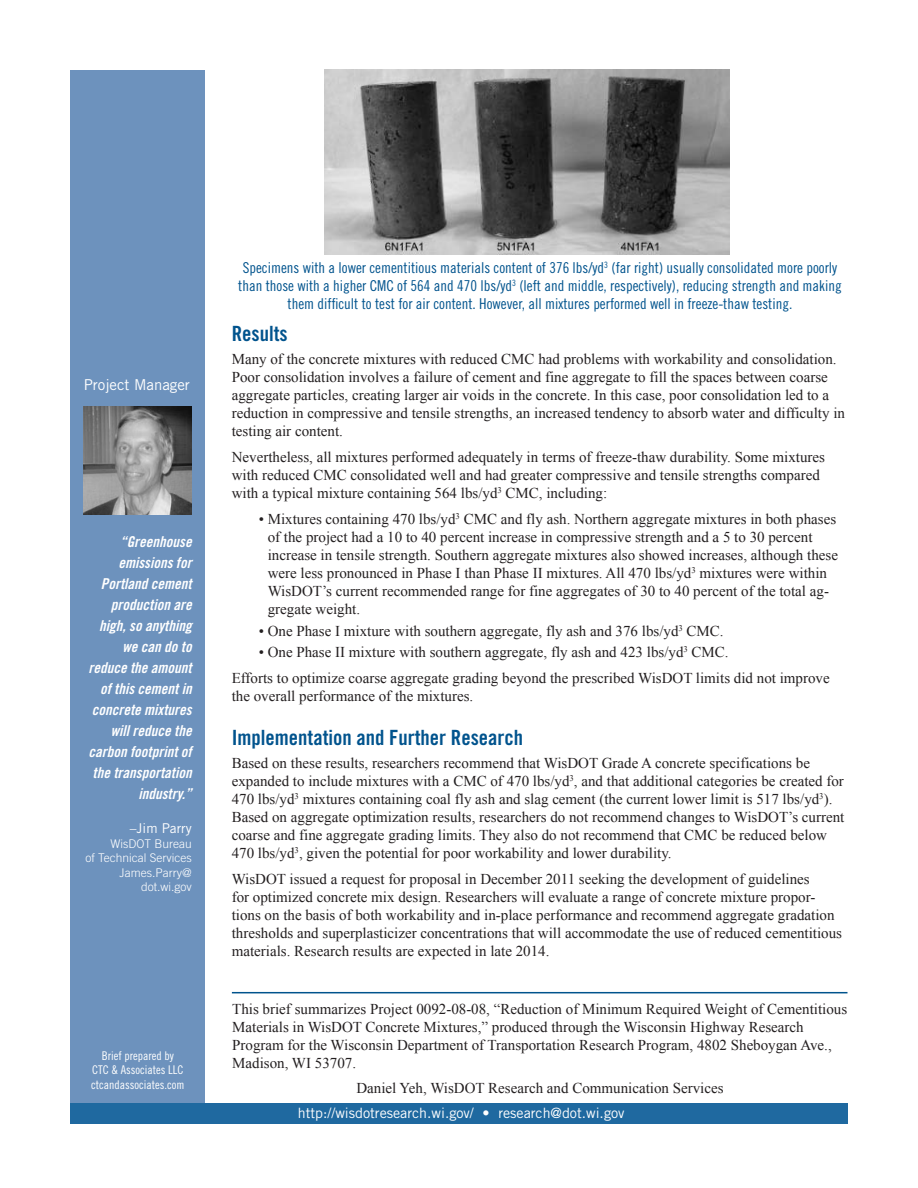
<style>
.page{position:relative;width:918px;height:1188px;background:#fff}
.page>*{position:absolute;margin:0;border:0;box-sizing:border-box;transform-origin:0 0}
.Subhead_Blue{font:21px "Trade Gothic LT Std Bd Cn 20";color:#00538d}
.Body_Copy_Normal{font:15px/18px "Times New Roman";color:#231f20}
.Bullet_points{font:15px/18px "Times New Roman";color:#231f20}
.Quote_Blue{font:15px/18px "Trade Gothic LT Std Cn 18";color:#00538d;text-align:center}
.Quote_Blue-2{font:15px/21px "Trade Gothic LT Std Bd Cn 20 Obl";color:#fff;text-align:right}
.Bullet_points_-_last{font:15px "Times New Roman";color:#231f20}
.Subhead_Blue-2{font:15px "Times New Roman";color:#231f20}
.Investigators{font:15px "Trade Gothic LT Std";color:#fff}
.Investigators-2{font:14.25px "Trade Gothic LT Std";color:#fff}
.Investigators-3{font:13.5px "Trade Gothic LT Std";color:#fff}
.Investigators-4{font:300 12px/14.4px "Trade Gothic LT Std";color:#fff;text-align:right}
.Quote_Description_Bl{font:12px/14.4px "Trade Gothic LT Std Cn 18";color:#fff;text-align:center}
</style>
<div class="page">
<div style="left:70px;top:70px;width:135px;height:1044px;background:#6d92bd"></div>
<hr style="left:232px;top:992px;width:616px;height:1px;background:#00538d">
<div style="left:70px;top:1104px;width:778px;height:20px;background:#1f69a0"></div>
<img style="left:84px;top:406px;width:108px;height:108px">
<img style="left:325px;top:69px;width:404px;height:186px">
<p class="Investigators" style="left:84px;top:376px;width:108px">Project Manager</p>
<p class="Quote_Blue-2" style="left:88px;top:531px;width:105px">“Greenhouse emissions for<br>Portland cement production are high, so anything we can do to reduce the amount of this cement in concrete mixtures will reduce the carbon footprint of the transportation industry.”</p>
<p class="Investigators-3" style="left:130px;top:820px;width:63px">–Jim Parry</p>
<p class="Investigators-4" style="left:85px;top:836px;width:108px">WisDOT Bureau<br>of Technical Services<br>James.Parry@ dot.wi.gov</p>
<p class="Quote_Description_Bl" style="left:91px;top:1048px;width:95px">Brief prepared by<br>CTC &amp; Associates LLC ctcandassociates.com</p>
<p class="Quote_Blue" style="left:238px;top:259px;width:605px">Specimens with a lower cementitious materials content of 376 lbs/yd<sup>3</sup> (far right) usually consolidated more poorly than those with a higher CMC of 564 and 470 lbs/yd<sup>3</sup> (left and middle, respectively), reducing strength and making them difficult to test for air content. However, all mixtures performed well in freeze-thaw testing.</p>
<p class="Subhead_Blue" style="left:232px;top:320px;width:57px">Results</p>
<p class="Body_Copy_Normal" style="left:232px;top:350px;width:615px">Many of the concrete mixtures with reduced CMC had problems with workability and consolidation.<br>Poor consolidation involves a failure of cement and fine aggregate to fill the spaces between coarse aggregate particles, creating larger air voids in the concrete. In this case, poor consolidation led to a reduction in compressive and tensile strengths, an increased tendency to absorb water and difficulty in testing air content.</p>
<p class="Body_Copy_Normal" style="left:232px;top:448px;width:595px">Nevertheless, all mixtures performed adequately in terms of freeze-thaw durability. Some mixtures with reduced CMC consolidated well and had greater compressive and tensile strengths compared with a typical mixture containing 564 lbs/yd<sup>3</sup> CMC, including:</p>
<p class="Bullet_points" style="left:268px;top:510px;width:572px;text-indent:-9px">• Mixtures containing 470 lbs/yd<sup>3</sup> CMC and fly ash. Northern aggregate mixtures in both phases of the project had a 10 to 40 percent increase in compressive strength and a 5 to 30 percent increase in tensile strength. Southern aggregate mixtures also showed increases, although these were less pronounced in Phase I than Phase II mixtures. All 470 lbs/yd<sup>3</sup> mixtures were within WisDOT’s current recommended range for fine aggregates of 30 to 40 percent of the total ag&shy;gregate weight.</p>
<p class="Bullet_points" style="left:259px;top:621px;width:466px">• One Phase I mixture with southern aggregate, fly ash and 376 lbs/yd<sup>3</sup> CMC.</p>
<p class="Bullet_points_-_last" style="left:259px;top:642px;width:471px">• One Phase II mixture with southern aggregate, fly ash and 423 lbs/yd<sup>3</sup> CMC.</p>
<p class="Body_Copy_Normal" style="left:232px;top:669px;width:600px">Efforts to optimize coarse aggregate grading beyond the prescribed WisDOT limits did not improve the overall performance of the mixtures.</p>
<p class="Subhead_Blue" style="left:232px;top:725px;width:293px">Implementation and Further Research</p>
<p class="Body_Copy_Normal" style="left:232px;top:754px;width:614px">Based on these results, researchers recommend that WisDOT Grade A concrete specifications be expanded to include mixtures with a CMC of 470 lbs/yd<sup>3</sup>, and that additional categories be created for 470 lbs/yd<sup>3</sup> mixtures containing coal fly ash and slag cement (the current lower limit is 517 lbs/yd<sup>3</sup>).<br>Based on aggregate optimization results, researchers do not recommend changes to WisDOT’s current coarse and fine aggregate grading limits. They also do not recommend that CMC be reduced below 470 lbs/yd<sup>3</sup>, given the potential for poor workability and lower durability.</p>
<p class="Body_Copy_Normal" style="left:232px;top:870px;width:612px">WisDOT issued a request for proposal in December 2011 seeking the development of guidelines<br>for optimized concrete mix design. Researchers will evaluate a range of concrete mixture propor&shy;tions on the basis of both workability and in-place performance and recommend aggregate gradation thresholds and superplasticizer concentrations that will accommodate the use of reduced cementitious materials. Research results are expected in late 2014.</p>
<p class="Body_Copy_Normal" style="left:232px;top:999px;width:617px">This brief summarizes Project 0092-08-08, “Reduction of Minimum Required Weight of Cementitious Materials in WisDOT Concrete Mixtures,” produced through the Wisconsin Highway Research Program for the Wisconsin Department of Transportation Research Program, 4802 Sheboygan Ave., Madison, WI 53707.</p>
<p class="Subhead_Blue-2" style="left:356px;top:1078px;width:369px">Daniel Yeh, WisDOT Research and Communication Services</p>
<p class="Investigators-2" style="left:298px;top:1105px;width:328px">http://wisdotresearch.wi.gov/ • research@dot.wi.gov</p>
</div>
